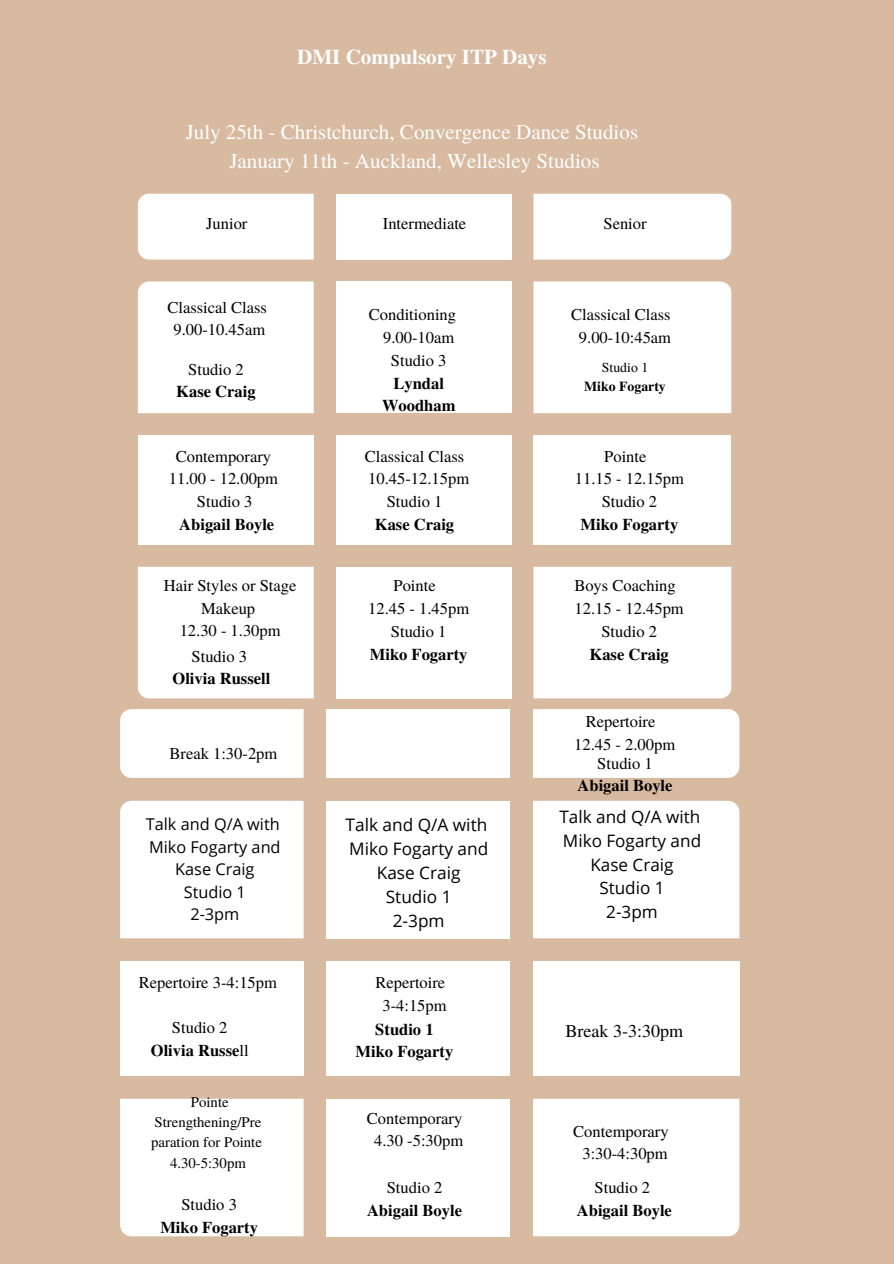
<style>
.page{position:relative;width:894px;height:1264px;background:#fff}
.page>*{position:absolute;margin:0;border:0;box-sizing:border-box;transform-origin:0 0}
.t1{font:21px "Te X Gyre Termes";color:#fff}
.t2{font:700 21px "Te X Gyre Termes";color:#fff}
.t3{font:18px "Te X Gyre Termes";color:#000}
.t4{font:17.25px "Open Sans";color:#000}
.t5{font:17.1px "Open Sans";color:#000}
.t6{font:16.5px/22.5px "Te X Gyre Termes";color:#000;text-align:center}
.t7{font:700 16.5px/22.5px "Te X Gyre Termes";color:#000;text-align:center}
.t8{font:16.35px "Open Sans";color:#000}
.t9{font:14.7px/20.1px "Te X Gyre Termes";color:#000;text-align:center}
.t10{font:700 13.8px "Te X Gyre Termes";color:#000}
.t11{font:13.8px "Te X Gyre Termes";color:#000}
.s1{font-weight:400}
</style>
<div class="page">
<div style="left:0;top:0;width:893px;height:1263px;background:#d8baa1"></div>
<div style="left:335px;top:435px;width:176px;height:110px;background:#fff"></div>
<div style="left:335px;top:566px;width:176px;height:132px;background:#fff"></div>
<div style="left:335px;top:281px;width:176px;height:132px;background:#fff"></div>
<div style="left:138px;top:435px;width:175px;height:110px;background:#fff"></div>
<div style="left:533px;top:566px;width:198px;height:132px;background:#fff"></div>
<div style="left:533px;top:435px;width:198px;height:110px;background:#fff"></div>
<div style="left:138px;top:281px;width:175px;height:132px;background:#fff"></div>
<div style="left:138px;top:566px;width:175px;height:132px;background:#fff"></div>
<div style="left:533px;top:281px;width:198px;height:132px;background:#fff"></div>
<div style="left:138px;top:194px;width:175px;height:65px;background:#fff"></div>
<div style="left:335px;top:194px;width:176px;height:65px;background:#fff"></div>
<div style="left:533px;top:194px;width:198px;height:65px;background:#fff"></div>
<div style="left:326px;top:961px;width:184px;height:114px;background:#fff"></div>
<div style="left:326px;top:1098px;width:184px;height:138px;background:#fff"></div>
<div style="left:326px;top:800px;width:184px;height:138px;background:#fff"></div>
<div style="left:120px;top:961px;width:183px;height:114px;background:#fff"></div>
<div style="left:533px;top:1098px;width:206px;height:138px;background:#fff"></div>
<div style="left:533px;top:961px;width:206px;height:114px;background:#fff"></div>
<div style="left:120px;top:800px;width:183px;height:138px;background:#fff"></div>
<div style="left:120px;top:1098px;width:183px;height:138px;background:#fff"></div>
<div style="left:533px;top:800px;width:206px;height:138px;background:#fff"></div>
<div style="left:120px;top:709px;width:183px;height:69px;background:#fff"></div>
<div style="left:326px;top:709px;width:184px;height:69px;background:#fff"></div>
<div style="left:533px;top:709px;width:206px;height:69px;background:#fff"></div>
<p class="t2" style="left:297px;top:40px;width:251px">DMI Compulsory ITP Days</p>
<p class="t1" style="left:186px;top:117px;width:454px">July 25th - Christchurch, Convergence Dance Studios</p>
<p class="t1" style="left:229px;top:146px;width:371px">January 11th - Auckland, Wellesley Studios</p>
<p class="t6" style="left:206px;top:211px;width:43px">Junior</p>
<p class="t6" style="left:383px;top:211px;width:85px">Intermediate</p>
<p class="t6" style="left:603px;top:211px;width:45px">Senior</p>
<p class="t6" style="left:167px;top:295px;width:101px">Classical Class</p>
<p class="t6" style="left:173px;top:318px;width:93px">9.00-10.45am</p>
<p class="t6" style="left:188px;top:357px;width:57px">Studio 2</p>
<p class="t7" style="left:176px;top:379px;width:81px">Kase Craig</p>
<p class="t6" style="left:176px;top:444px;width:97px">Contemporary</p>
<p class="t6" style="left:169px;top:466px;width:111px">11.00 - 12.00pm</p>
<p class="t6" style="left:197px;top:490px;width:57px">Studio 3</p>
<p class="t7" style="left:179px;top:512px;width:96px">Abigail Boyle</p>
<p class="t6" style="left:164px;top:573px;width:134px">Hair Styles or Stage<br>Makeup</p>
<p class="t6" style="left:180px;top:618px;width:102px">12.30 - 1.30pm</p>
<p class="t6" style="left:191px;top:644px;width:57px">Studio 3</p>
<p class="t7" style="left:172px;top:666px;width:99px">Olivia Russell</p>
<p class="t6" style="left:169px;top:741px;width:109px">Break 1:30-2pm</p>
<p class="t8" style="left:146px;top:812px;width:135px">Talk and Q/A with</p>
<p class="t8" style="left:149px;top:835px;width:133px">Miko Fogarty and</p>
<p class="t8" style="left:175px;top:857px;width:81px">Kase Craig</p>
<p class="t8" style="left:184px;top:880px;width:64px">Studio 1</p>
<p class="t8" style="left:190px;top:902px;width:50px">2-3pm</p>
<p class="t6" style="left:139px;top:970px;width:139px">Repertoire 3-4:15pm</p>
<p class="t6" style="left:172px;top:1015px;width:57px">Studio 2</p>
<p class="t7" style="left:151px;top:1038px;width:99px">Olivia Russe<span class="s1">ll</span></p>
<p class="t9" style="left:151px;top:1091px;width:112px">Pointe<br>Strengthening/Pre paration for Pointe</p>
<p class="t9" style="left:170px;top:1151px;width:77px">4.30-5:30pm</p>
<p class="t6" style="left:181px;top:1192px;width:57px">Studio 3</p>
<p class="t7" style="left:160px;top:1214px;width:99px">Miko Fogarty</p>
<p class="t6" style="left:369px;top:302px;width:89px">Conditioning</p>
<p class="t6" style="left:383px;top:325px;width:73px">9.00-10am</p>
<p class="t6" style="left:391px;top:348px;width:57px">Studio 3</p>
<p class="t7" style="left:382px;top:371px;width:75px">Lyndal<br>Woodham</p>
<p class="t6" style="left:365px;top:444px;width:101px">Classical Class</p>
<p class="t6" style="left:368px;top:466px;width:102px">10.45-12.15pm</p>
<p class="t6" style="left:386px;top:490px;width:57px">Studio 1</p>
<p class="t7" style="left:375px;top:512px;width:81px">Kase Craig</p>
<p class="t6" style="left:393px;top:573px;width:44px">Pointe</p>
<p class="t6" style="left:368px;top:596px;width:102px">12.45 - 1.45pm</p>
<p class="t6" style="left:391px;top:619px;width:57px">Studio 1</p>
<p class="t7" style="left:370px;top:642px;width:99px">Miko Fogarty</p>
<p class="t4" style="left:345px;top:812px;width:143px">Talk and Q/A with</p>
<p class="t4" style="left:349px;top:836px;width:140px">Miko Fogarty and</p>
<p class="t4" style="left:377px;top:860px;width:85px">Kase Craig</p>
<p class="t4" style="left:386px;top:884px;width:67px">Studio 1</p>
<p class="t4" style="left:392px;top:908px;width:53px">2-3pm</p>
<p class="t6" style="left:375px;top:970px;width:71px">Repertoire</p>
<p class="t6" style="left:382px;top:993px;width:66px">3-4:15pm</p>
<p class="t7" style="left:375px;top:1017px;width:60px">Studio 1</p>
<p class="t7" style="left:355px;top:1039px;width:99px">Miko Fogarty</p>
<p class="t6" style="left:367px;top:1105px;width:97px">Contemporary</p>
<p class="t6" style="left:374px;top:1128px;width:90px">4.30 -5:30pm</p>
<p class="t6" style="left:386px;top:1175px;width:57px">Studio 2</p>
<p class="t7" style="left:367px;top:1198px;width:96px">Abigail Boyle</p>
<p class="t6" style="left:571px;top:302px;width:101px">Classical Class</p>
<p class="t6" style="left:578px;top:325px;width:94px">9.00-10:45am</p>
<p class="t11" style="left:601px;top:357px;width:48px">Studio 1</p>
<p class="t10" style="left:584px;top:375px;width:83px">Miko Fogarty</p>
<p class="t6" style="left:604px;top:444px;width:44px">Pointe</p>
<p class="t6" style="left:574px;top:466px;width:111px">11.15 - 12.15pm</p>
<p class="t6" style="left:601px;top:490px;width:57px">Studio 2</p>
<p class="t7" style="left:580px;top:512px;width:99px">Miko Fogarty</p>
<p class="t6" style="left:574px;top:573px;width:103px">Boys Coaching</p>
<p class="t6" style="left:574px;top:596px;width:111px">12.15 - 12.45pm</p>
<p class="t6" style="left:601px;top:619px;width:57px">Studio 2</p>
<p class="t7" style="left:589px;top:642px;width:81px">Kase Craig</p>
<p class="t6" style="left:585px;top:709px;width:71px">Repertoire</p>
<p class="t6" style="left:574px;top:732px;width:102px">12.45 - 2.00pm</p>
<p class="t6" style="left:597px;top:751px;width:57px">Studio 1</p>
<p class="t7" style="left:577px;top:773px;width:96px">Abigail Boyle</p>
<p class="t5" style="left:559px;top:805px;width:142px">Talk and Q/A with</p>
<p class="t5" style="left:562px;top:828px;width:140px">Miko Fogarty and</p>
<p class="t5" style="left:590px;top:852px;width:85px">Kase Craig</p>
<p class="t5" style="left:599px;top:876px;width:67px">Studio 1</p>
<p class="t5" style="left:606px;top:899px;width:53px">2-3pm</p>
<p class="t3" style="left:565px;top:1017px;width:119px">Break 3-3:30pm</p>
<p class="t6" style="left:573px;top:1119px;width:97px">Contemporary</p>
<p class="t6" style="left:582px;top:1141px;width:87px">3:30-4:30pm</p>
<p class="t6" style="left:594px;top:1175px;width:57px">Studio 2</p>
<p class="t7" style="left:576px;top:1198px;width:96px">Abigail Boyle</p>
</div>
